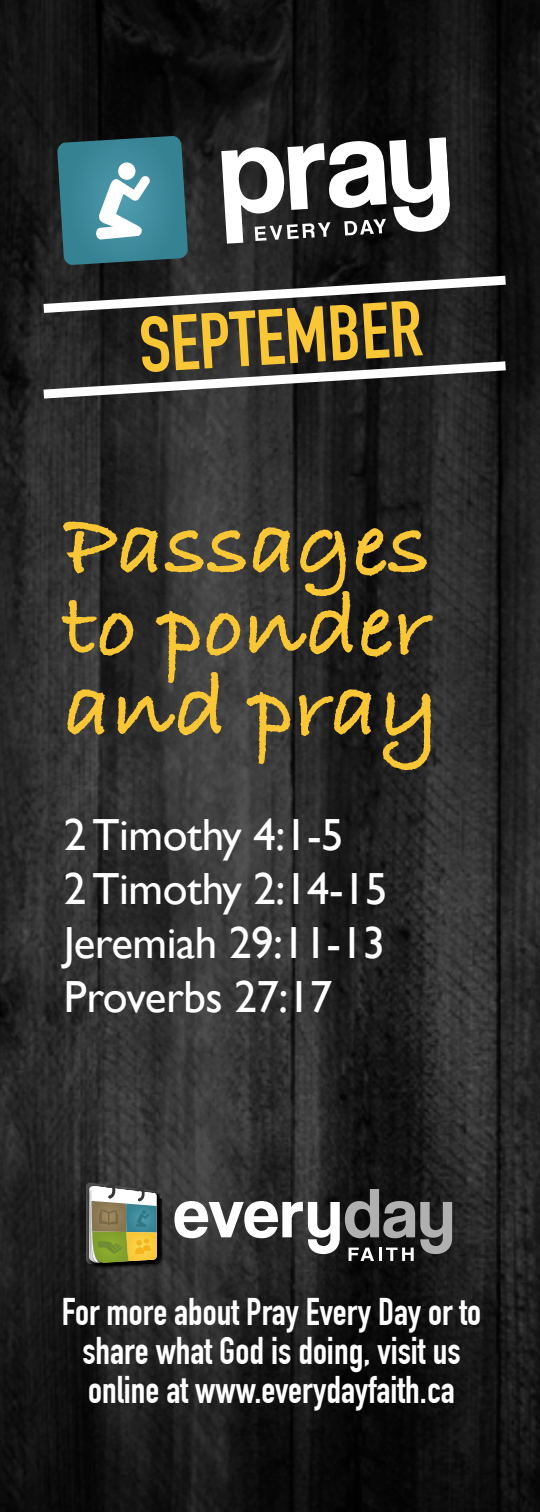
<style>
.page{position:relative;width:540px;height:1512px;background:#fff}
.page>*{position:absolute;margin:0;border:0;box-sizing:border-box;transform-origin:0 0}
.t1{font:700 93px/81px "Bradley Hand ITCTT";color:#f9c635;text-align:justify}
.t2{font:700 77.4px "DIN Condensed";color:#f9c635}
.t3{font:45px/54px "Gill Sans";letter-spacing:-.01em;color:#fff}
.t4{font:700 37.8px/39px "DIN Condensed";color:#fff;text-align:center}
</style>
<div class="page">
<img style="left:0;top:0;width:540px;height:1512px">
<svg style="left:57px;top:136px;width:131px;height:129px;background:#4d8a97"></svg>
<svg style="left:221px;top:137px;width:230px;height:107px"></svg>
<img style="left:87px;top:1182px;width:78px;height:89px">
<img style="left:91px;top:1186px;width:70px;height:81px">
<svg style="left:174px;top:1189px;width:278px;height:72px"></svg>
<svg style="left:86px;top:1183px;width:71px;height:81px;background:#93996c"></svg>
<svg style="left:34px;top:271px;width:481px;height:47px"></svg>
<svg style="left:34px;top:356px;width:481px;height:48px"></svg>
<h2 class="t2" style="left:136px;top:301px;width:285px;rotate:-4deg">SEPTEMBER</h2>
<h1 class="t1" style="left:64px;top:501px;width:377px">Passages to ponder and pray</h1>
<p class="t3" style="left:64px;top:807px;width:325px">2 Timothy 4:1-5<br>2 Timothy 2:14-15<br>Jeremiah 29:11-13<br>Proverbs 27:17</p>
<p class="t4" style="left:62px;top:1293px;width:421px">For more about Pray Every Day or to share what God is doing, visit us online at www.everydayfaith.ca</p>
</div>
